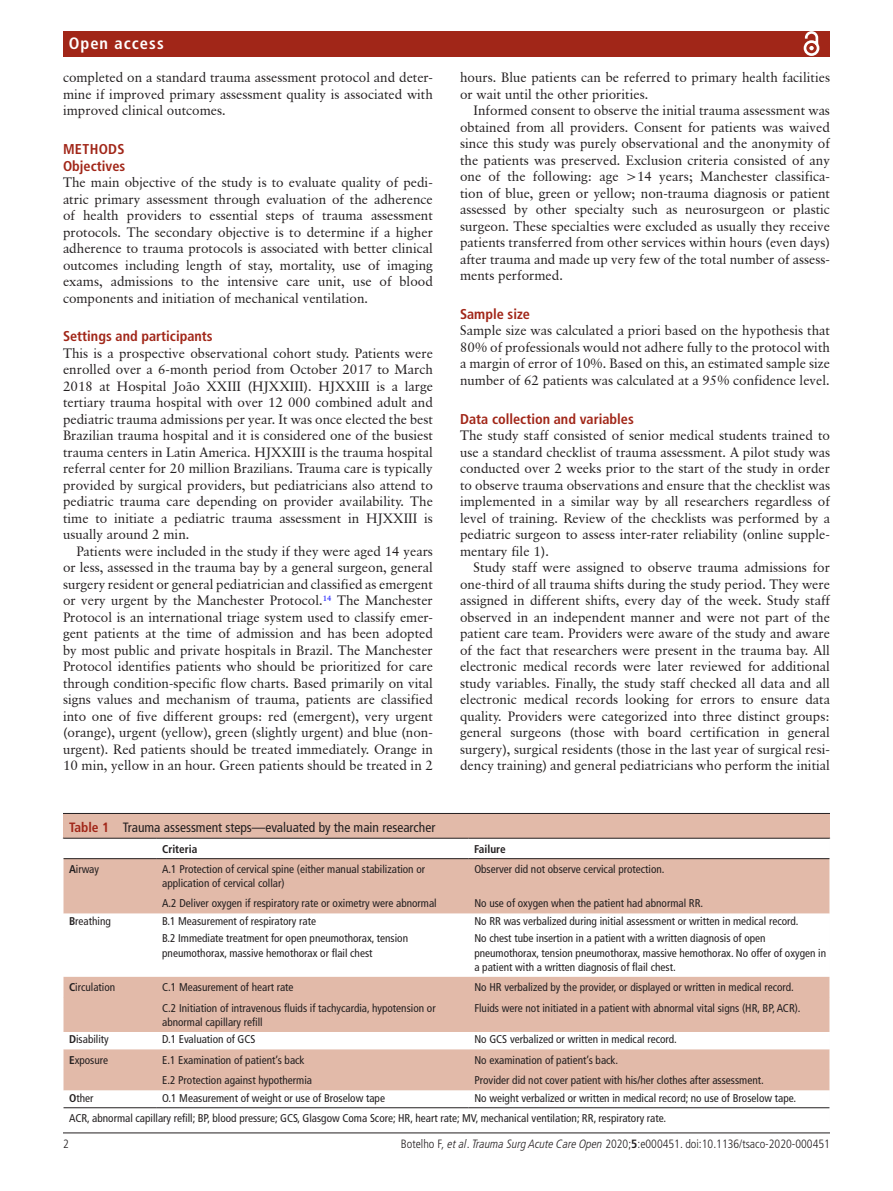
<style>
.page{position:relative;width:893px;height:1191px;background:#fff}
.page>*{position:absolute;margin:0;border:0;box-sizing:border-box;transform-origin:0 0}
.t1{font:700 condensed 16.5px "Frutiger LT Std";letter-spacing:.065em;color:#fff}
.t2{font:700 condensed 14.25px/17.2px "Frutiger LT Pro";color:#a12618}
.t3{font:13.5px/16.5px "Classical Garamond BT";color:#231f20;text-align:justify}
.t4{font:condensed 13.5px "Frutiger LT Pro";color:#231f20}
.t5{font:300 condensed 12px "Frutiger LT Pro";color:#231f20}
.t6{font:condensed 11.25px/14.2px "Frutiger LT Pro";color:#231f20}
.t7{font:700 condensed 11.25px "Frutiger LT Pro";color:#231f20}
.s1{font-weight:700;color:#a12618}
.s2{font-weight:700}
.s3{font-style:italic}
</style>
<div class="page">
<hr style="left:63px;top:1132px;width:767px;height:1px;background:#231f20">
<div style="left:63px;top:31px;width:767px;height:25px;background:#a12618"></div>
<svg style="left:802px;top:31px;width:19px;height:26px"></svg>
<div style="left:63px;top:813px;width:767px;height:309px;background:#e2baa9"></div>
<hr style="left:63px;top:813px;width:767px;height:1px;background:#231f20">
<svg style="left:64px;top:859px;width:766px;height:54px"></svg>
<svg style="left:64px;top:913px;width:766px;height:209px;fill:#fff"></svg>
<hr style="left:63px;top:858px;width:93px;height:1px;background:#231f20">
<hr style="left:156px;top:858px;width:312px;height:1px;background:#231f20">
<hr style="left:468px;top:858px;width:362px;height:1px;background:#231f20">
<hr style="left:63px;top:1107px;width:93px;height:1px;background:#231f20">
<hr style="left:156px;top:1107px;width:312px;height:1px;background:#231f20">
<hr style="left:468px;top:1107px;width:362px;height:1px;background:#231f20">
<hr style="left:63px;top:858px;width:1px;height:35px;background:#fff">
<svg style="left:63px;top:893px;width:1px;height:38px"></svg>
<hr style="left:63px;top:931px;width:1px;height:45px;background:#fff">
<svg style="left:63px;top:976px;width:1px;height:21px"></svg>
<hr style="left:63px;top:997px;width:1px;height:35px;background:#fff">
<svg style="left:63px;top:1032px;width:1px;height:90px"></svg>
<div style="left:63px;top:838px;width:768px;height:20px;background:#fff"></div>
<p class="t1" style="left:69px;top:34px;width:97px">Open access</p>
<p class="t3" style="left:63px;top:69px;width:371px">completed on a standard trauma assessment protocol and deter&shy;mine if improved primary assessment quality is associated with improved clinical outcomes.</p>
<p class="t2" style="left:63px;top:140px;width:64px">METHODS<br>Objectives</p>
<p class="t3" style="left:63px;top:174px;width:371px">The main objective of the study is to evaluate quality of pedi&shy;atric primary assessment through evaluation of the adherence of health providers to essential steps of trauma assessment protocols. The secondary objective is to determine if a higher adherence to trauma protocols is associated with better clinical outcomes including length of stay, mortality, use of imaging exams, admissions to the intensive care unit, use of blood components and initiation of mechanical ventilation.</p>
<p class="t2" style="left:63px;top:327px;width:151px">Settings and participants</p>
<p class="t3" style="left:63px;top:344px;width:371px">This is a prospective observational cohort study. Patients were enrolled over a 6-month period from October 2017 to March 2018 at Hospital João XXIII (HJXXIII). HJXXIII is a large tertiary trauma hospital with over 12 000 combined adult and pediatric trauma admissions per year. It was once elected the best Brazilian trauma hospital and it is considered one of the busiest trauma centers in Latin America. HJXXIII is the trauma hospital referral center for 20 million Brazilians. Trauma care is typically provided by surgical providers, but pediatricians also attend to pediatric trauma care depending on provider availability. The time to initiate a pediatric trauma assessment in HJXXIII is usually around 2 min.</p>
<p class="t3" style="left:63px;top:542px;width:371px;text-indent:14px">Patients were included in the study if they were aged 14 years or less, assessed in the trauma bay by a general surgeon, general surgery resident or general pediatrician and classified as emergent or very urgent by the Manchester Protocol.<sup>14</sup> The Manchester Protocol is an international triage system used to classify emer&shy;gent patients at the time of admission and has been adopted by most public and private hospitals in Brazil. The Manchester Protocol identifies patients who should be prioritized for care through condition-specific flow charts. Based primarily on vital signs values and mechanism of trauma, patients are classified into one of five different groups: red (emergent), very urgent (orange), urgent (yellow), green (slightly urgent) and blue (non&shy;urgent). Red patients should be treated immediately. Orange in 10 min, yellow in an hour. Green patients should be treated in 2</p>
<p class="t3" style="left:460px;top:69px;width:371px">hours. Blue patients can be referred to primary health facilities or wait until the other priorities.</p>
<p class="t3" style="left:460px;top:102px;width:371px;text-indent:14px">Informed consent to observe the initial trauma assessment was obtained from all providers. Consent for patients was waived since this study was purely observational and the anonymity of the patients was preserved. Exclusion criteria consisted of any one of the following: age &gt;14 years; Manchester classifica&shy;tion of blue, green or yellow; non-trauma diagnosis or patient assessed by other specialty such as neurosurgeon or plastic surgeon. These specialties were excluded as usually they receive patients transferred from other services within hours (even days) after trauma and made up very few of the total number of assess&shy;ments performed.</p>
<p class="t2" style="left:460px;top:305px;width:71px">Sample size</p>
<p class="t3" style="left:460px;top:322px;width:371px">Sample size was calculated a priori based on the hypothesis that 80% of professionals would not adhere fully to the protocol with a margin of error of 10%. Based on this, an estimated sample size number of 62 patients was calculated at a 95% confidence level.</p>
<p class="t2" style="left:460px;top:410px;width:175px">Data collection and variables</p>
<p class="t3" style="left:460px;top:427px;width:371px">The study staff consisted of senior medical students trained to use a standard checklist of trauma assessment. A pilot study was conducted over 2 weeks prior to the start of the study in order to observe trauma observations and ensure that the checklist was implemented in a similar way by all researchers regardless of level of training. Review of the checklists was performed by a pediatric surgeon to assess inter-rater reliability (online supple&shy;mentary file 1).</p>
<p class="t3" style="left:460px;top:559px;width:371px;text-indent:14px">Study staff were assigned to observe trauma admissions for one-third of all trauma shifts during the study period. They were assigned in different shifts, every day of the week. Study staff observed in an independent manner and were not part of the patient care team. Providers were aware of the study and aware of the fact that researchers were present in the trauma bay. All electronic medical records were later reviewed for additional study variables. Finally, the study staff checked all data and all electronic medical records looking for errors to ensure data quality. Providers were categorized into three distinct groups: general surgeons (those with board certification in general surgery), surgical residents (those in the last year of surgical resi&shy;dency training) and general pediatricians who perform the initial</p>
<p class="t4" style="left:69px;top:819px;width:368px"><span class="s1">Table 1</span> Trauma assessment steps—evaluated by the main researcher</p>
<p class="t7" style="left:162px;top:842px;width:37px">Criteria</p>
<p class="t7" style="left:474px;top:842px;width:33px">Failure</p>
<p class="t6" style="left:69px;top:861px;width:31px"><span class="s2">A</span>irway</p>
<p class="t6" style="left:162px;top:861px;width:265px">A.1 Protection of cervical spine (either manual stabilization or application of cervical collar)</p>
<p class="t6" style="left:474px;top:861px;width:192px">Observer did not observe cervical protection.</p>
<p class="t6" style="left:162px;top:896px;width:276px">A.2 Deliver oxygen if respiratory rate or oximetry were abnormal</p>
<p class="t6" style="left:474px;top:896px;width:230px">No use of oxygen when the patient had abnormal RR.</p>
<p class="t6" style="left:69px;top:914px;width:43px"><span class="s2">B</span>reathing</p>
<p class="t6" style="left:162px;top:914px;width:155px">B.1 Measurement of respiratory rate</p>
<p class="t6" style="left:474px;top:914px;width:326px">No RR was verbalized during initial assessment or written in medical record.</p>
<p class="t6" style="left:162px;top:931px;width:247px">B.2 Immediate treatment for open pneumothorax, tension pneumothorax, massive hemothorax or flail chest</p>
<p class="t6" style="left:474px;top:931px;width:353px">No chest tube insertion in a patient with a written diagnosis of open pneumothorax, tension pneumothorax, massive hemothorax. No offer of oxygen in a patient with a written diagnosis of flail chest.</p>
<p class="t6" style="left:69px;top:980px;width:48px"><span class="s2">C</span>irculation</p>
<p class="t6" style="left:162px;top:980px;width:133px">C.1 Measurement of heart rate</p>
<p class="t6" style="left:474px;top:980px;width:321px">No HR verbalized by the provider, or displayed or written in medical record.</p>
<p class="t6" style="left:162px;top:1000px;width:275px">C.2 Initiation of intravenous fluids if tachycardia, hypotension or abnormal capillary refill</p>
<p class="t6" style="left:474px;top:1000px;width:328px">Fluids were not initiated in a patient with abnormal vital signs (HR, BP, ACR).</p>
<p class="t6" style="left:69px;top:1032px;width:41px"><span class="s2">D</span>isability</p>
<p class="t6" style="left:162px;top:1032px;width:95px">D.1 Evaluation of GCS</p>
<p class="t6" style="left:474px;top:1032px;width:204px">No GCS verbalized or written in medical record.</p>
<p class="t6" style="left:69px;top:1053px;width:41px"><span class="s2">E</span>xposure</p>
<p class="t6" style="left:162px;top:1053px;width:144px">E.1 Examination of patient’s back</p>
<p class="t6" style="left:474px;top:1053px;width:145px">No examination of patient’s back.</p>
<p class="t6" style="left:162px;top:1073px;width:151px">E.2 Protection against hypothermia</p>
<p class="t6" style="left:474px;top:1073px;width:291px">Provider did not cover patient with his/her clothes after assessment.</p>
<p class="t6" style="left:69px;top:1090px;width:26px"><span class="s2">O</span>ther</p>
<p class="t6" style="left:162px;top:1090px;width:224px">O.1 Measurement of weight or use of Broselow tape</p>
<p class="t6" style="left:69px;top:1087px;width:728px;line-height:20.4px;text-indent:405px">No weight verbalized or written in medical record; no use of Broselow tape.<br>ACR, abnormal capillary refill; BP, blood pressure; GCS, Glasgow Coma Score; HR, heart rate; MV, mechanical ventilation; RR, respiratory rate.</p>
<p class="t5" style="left:63px;top:1136px;width:7px">2</p>
<p class="t5" style="left:401px;top:1136px;width:430px">Botelho F<span class="s3">, et al</span>. <span class="s3">Trauma Surg Acute Care Open</span> 2020;<span class="s2">5</span>:e000451. doi:10.1136/tsaco-2020-000451</p>
</div>
